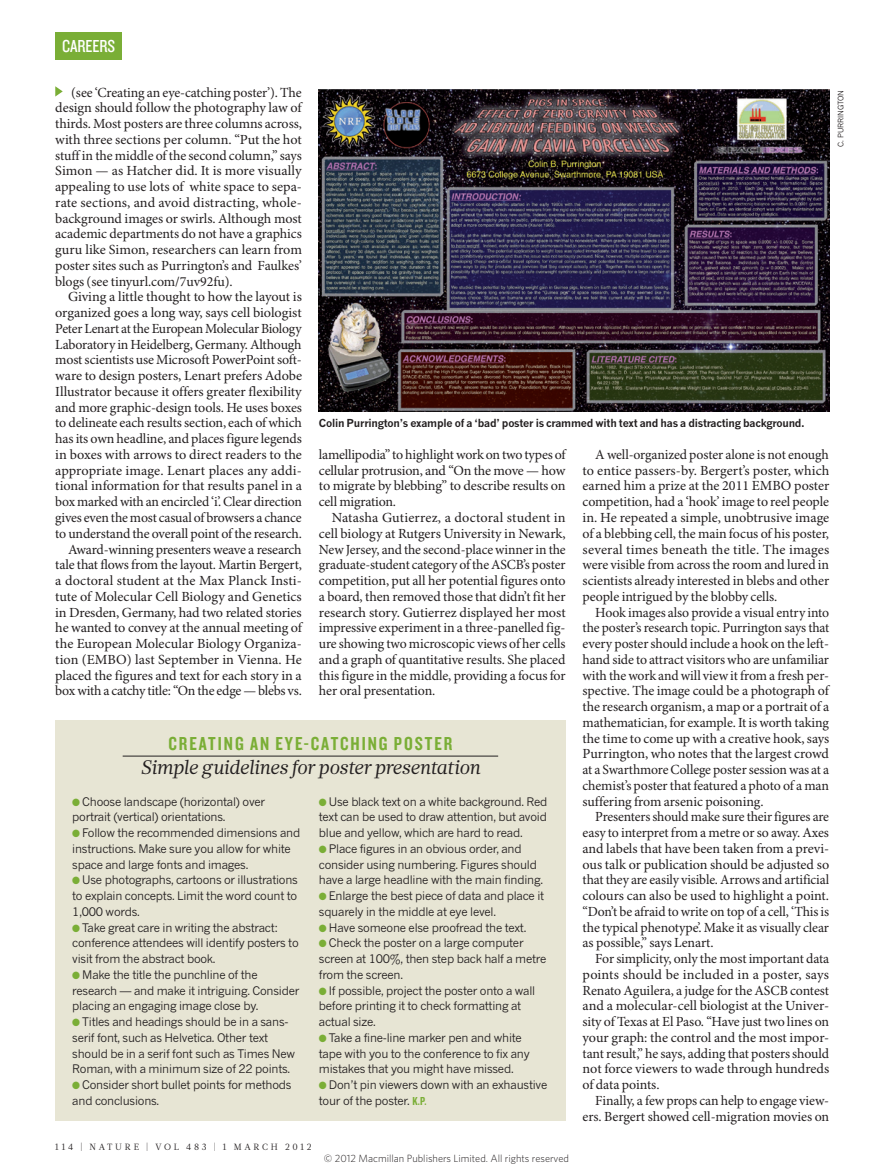
<style>
.page{position:relative;width:893px;height:1174px;background:#fff}
.page>*{position:absolute;margin:0;border:0;box-sizing:border-box;transform-origin:0 0}
.BOX_HEAD{font:italic 19.5px "Glosa Math";color:#231f20}
.BOX_STRAP{font:19.5px "Knockout 49 Liteweight";letter-spacing:.1em;color:#7aae36}
.t1{font:18px "Knockout 29 Junior Ltweight";letter-spacing:-.005em;color:#fff}
.BODY_INDENT{font:13.95px/15.8px "Minion Pro";letter-spacing:-.01em;color:#231f20;text-align:justify}
.BODY_1ST_PARA{font:13.95px/15.8px "Minion Pro";letter-spacing:-.005em;color:#231f20;text-align:justify}
.BOX_BULLET_POINT{font:11.7px/15.8px "News Gothic MTOT";letter-spacing:-.02em;color:#231f20}
.PIC_CAPTION{font:700 10.8px "News Gothic MTOT";letter-spacing:-.02em;color:#231f20}
.t2{font:300 10.5px "Whitney";color:#231f20}
.t3{font:9px "Glosa Math";letter-spacing:.3em;color:#231f20}
.PIC_CREDIT{font:7.5px "News Gothic MTOT";color:#231f20}
.s1{color:#7aae36}
.s2{font-family:"Knockout 49 Liteweight";font-size:12px;color:#7aae36}
</style>
<div class="page">
<svg style="left:55px;top:86px;width:8px;height:11px"></svg>
<div style="left:55px;top:720px;width:511px;height:400px;background:#e7e5d4"></div>
<hr style="left:123px;top:756px;width:375px;height:1px;background:#231f20">
<img style="left:319px;top:90px;width:510px;height:322px">
<div style="left:55px;top:32px;width:67px;height:27px;background:#7aae36"></div>
<p class="t1" style="left:62px;top:34px;width:55px">CAREERS</p>
<p class="BODY_1ST_PARA" style="left:55px;top:85px;width:248px;text-indent:16px">(see ‘Creating an eye-catching poster’). The design should follow the photography law of thirds. Most posters are three columns across, with three sections per column. “Put the hot stuff in the middle of the second column,” says Simon — as Hatcher did. It is more visually appealing to use lots of white space to sepa&shy;rate sections, and avoid distracting, whole&shy;background images or swirls. Although most academic departments do not have a graphics guru like Simon, researchers can learn from poster sites such as Purrington’s and Faulkes’ blogs (see tinyurl.com/7uv92fu).</p>
<p class="BODY_INDENT" style="left:55px;top:290px;width:248px;text-indent:13px">Giving a little thought to how the layout is organized goes a long way, says cell biologist Peter Lenart at the European Molecular Biology Laboratory in Heidelberg, Germany. Although most scientists use Microsoft PowerPoint soft&shy;ware to design posters, Lenart prefers Adobe Illustrator because it offers greater flexibility and more graphic-design tools. He uses boxes to delineate each results section, each of which has its own headline, and places figure legends in boxes with arrows to direct readers to the appropriate image. Lenart places any addi&shy;tional information for that results panel in a box marked with an encircled ‘i’. Clear direction gives even the most casual of browsers a chance to understand the overall point of the research.</p>
<p class="BODY_INDENT" style="left:55px;top:542px;width:248px;text-indent:13px">Award-winning presenters weave a research tale that flows from the layout. Martin Bergert, a doctoral student at the Max Planck Insti&shy;tute of Molecular Cell Biology and Genetics in Dresden, Germany, had two related stories he wanted to convey at the annual meeting of the European Molecular Biology Organiza&shy;tion (EMBO) last September in Vienna. He placed the figures and text for each story in a box with a catchy title: “On the edge — blebs vs.</p>
<p class="PIC_CREDIT" style="left:836px;top:147px;width:59px;rotate:-90deg">C. PURRINGTON</p>
<p class="PIC_CAPTION" style="left:319px;top:417px;width:487px">Colin Purrington’s example of a ‘bad’ poster is crammed with text and has a distracting background.</p>
<p class="BODY_INDENT" style="left:319px;top:447px;width:248px">lamellipodia” to highlight work on two types of cellular protrusion, and “On the move — how to migrate by blebbing” to describe results on cell migration.</p>
<p class="BODY_INDENT" style="left:319px;top:510px;width:248px;text-indent:13px">Natasha Gutierrez, a doctoral student in cell biology at Rutgers University in Newark, New Jersey, and the second-place winner in the graduate-student category of the ASCB’s poster competition, put all her potential figures onto a board, then removed those that didn’t fit her research story. Gutierrez displayed her most impressive experiment in a three-panelled fig&shy;ure showing two microscopic views of her cells and a graph of quantitative results. She placed this figure in the middle, providing a focus for her oral presentation.</p>
<p class="BODY_INDENT" style="left:583px;top:447px;width:248px;text-indent:13px">A well-organized poster alone is not enough to entice passers-by. Bergert’s poster, which earned him a prize at the 2011 EMBO poster competition, had a ‘hook’ image to reel people in. He repeated a simple, unobtrusive image of a blebbing cell, the main focus of his poster, several times beneath the title. The images were visible from across the room and lured in scientists already interested in blebs and other people intrigued by the blobby cells.</p>
<p class="BODY_INDENT" style="left:583px;top:605px;width:248px;text-indent:13px">Hook images also provide a visual entry into the poster’s research topic. Purrington says that every poster should include a hook on the left&shy;hand side to attract visitors who are unfamiliar with the work and will view it from a fresh per&shy;spective. The image could be a photograph of the research organism, a map or a portrait of a mathematician, for example. It is worth taking the time to come up with a creative hook, says Purrington, who notes that the largest crowd at a Swarthmore College poster session was at a chemist’s poster that featured a photo of a man suffering from arsenic poisoning.</p>
<p class="BODY_INDENT" style="left:583px;top:809px;width:248px;text-indent:13px">Presenters should make sure their figures are easy to interpret from a metre or so away. Axes and labels that have been taken from a previ&shy;ous talk or publication should be adjusted so that they are easily visible. Arrows and artificial colours can also be used to highlight a point. “Don’t be afraid to write on top of a cell, ‘This is the typical phenotype’. Make it as visually clear as possible,” says Lenart.</p>
<p class="BODY_INDENT" style="left:583px;top:951px;width:248px;text-indent:13px">For simplicity, only the most important data points should be included in a poster, says Renato Aguilera, a judge for the ASCB contest and a molecular-cell biologist at the Univer&shy;sity of Texas at El Paso. “Have just two lines on your graph: the control and the most impor&shy;tant result,” he says, adding that posters should not force viewers to wade through hundreds of data points.</p>
<p class="BODY_INDENT" style="left:583px;top:1093px;width:248px;text-align:right">Finally, a few props can help to engage view&shy;ers. Bergert showed cell-migration movies on</p>
<p class="BOX_STRAP" style="left:168px;top:731px;width:285px">CREATING AN EYE-CATCHING POSTER</p>
<p class="BOX_HEAD" style="left:141px;top:754px;width:341px">Simple guidelines for poster presentation</p>
<p class="BOX_BULLET_POINT" style="left:72px;top:793px;width:194px"><span class="s1">●</span> Choose landscape (horizontal) over portrait (vertical) orientations.</p>
<p class="BOX_BULLET_POINT" style="left:72px;top:825px;width:230px"><span class="s1">●</span> Follow the recommended dimensions and instructions. Make sure you allow for white space and large fonts and images.</p>
<p class="BOX_BULLET_POINT" style="left:72px;top:872px;width:227px;text-align:justify"><span class="s1">●</span> Use photographs, cartoons or illustrations to explain concepts. Limit the word count to 1,000 words.</p>
<p class="BOX_BULLET_POINT" style="left:72px;top:919px;width:228px"><span class="s1">●</span> Take great care in writing the abstract: conference attendees will identify posters to visit from the abstract book.</p>
<p class="BOX_BULLET_POINT" style="left:72px;top:966px;width:229px"><span class="s1">●</span> Make the title the punchline of the research — and make it intriguing. Consider placing an engaging image close by.</p>
<p class="BOX_BULLET_POINT" style="left:72px;top:1014px;width:224px"><span class="s1">●</span> Titles and headings should be in a sans&shy;serif font, such as Helvetica. Other text should be in a serif font such as Times New Roman, with a minimum size of 22 points.</p>
<p class="BOX_BULLET_POINT" style="left:72px;top:1077px;width:221px"><span class="s1">●</span> Consider short bullet points for methods and conclusions.</p>
<p class="BOX_BULLET_POINT" style="left:319px;top:793px;width:230px;text-align:justify"><span class="s1">●</span> Use black text on a white background. Red text can be used to draw attention, but avoid blue and yellow, which are hard to read.</p>
<p class="BOX_BULLET_POINT" style="left:319px;top:840px;width:226px"><span class="s1">●</span> Place figures in an obvious order, and consider using numbering. Figures should have a large headline with the main finding.</p>
<p class="BOX_BULLET_POINT" style="left:319px;top:888px;width:227px"><span class="s1">●</span> Enlarge the best piece of data and place it squarely in the middle at eye level.</p>
<p class="BOX_BULLET_POINT" style="left:319px;top:919px;width:209px"><span class="s1">●</span> Have someone else proofread the text.</p>
<p class="BOX_BULLET_POINT" style="left:319px;top:935px;width:229px"><span class="s1">●</span> Check the poster on a large computer screen at 100%, then step back half a metre from the screen.</p>
<p class="BOX_BULLET_POINT" style="left:319px;top:982px;width:218px"><span class="s1">●</span> If possible, project the poster onto a wall before printing it to check formatting at actual size.</p>
<p class="BOX_BULLET_POINT" style="left:319px;top:1029px;width:212px"><span class="s1">●</span> Take a fine-line marker pen and white tape with you to the conference to fix any mistakes that you might have missed.</p>
<p class="BOX_BULLET_POINT" style="left:319px;top:1077px;width:230px"><span class="s1">●</span> Don’t pin viewers down with an exhaustive tour of the poster. <span class="s2">K.P.</span></p>
<p class="t3" style="left:55px;top:1141px;width:258px">114 | NATURE | VOL 483 | 1 MARCH 2012</p>
<p class="t2" style="left:324px;top:1151px;width:247px">© 2012 Macmillan Publishers Limited. All rights reserved</p>
</div>
